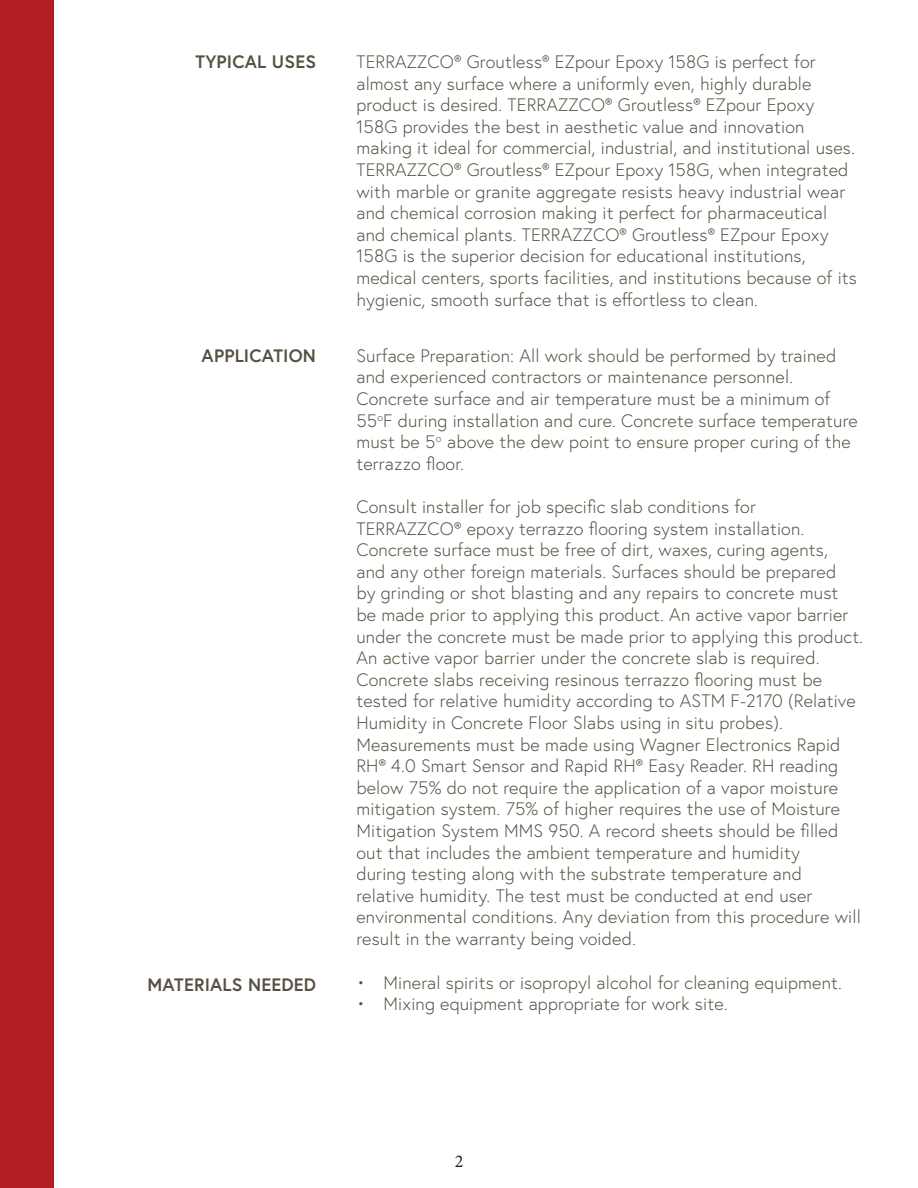
<style>
.page{position:relative;width:918px;height:1188px;background:#fff}
.page>*{position:absolute;margin:0;border:0;box-sizing:border-box;transform-origin:0 0}
.t1{font:300 18px/21.6px "Europa";letter-spacing:.01em;color:#565041}
.t2{font:700 18px "Europa";letter-spacing:.01em;color:#565041}
.t3{font:18px "Minion Pro";color:#231f20}
</style>
<div class="page">
<div style="left:0;top:0;width:54px;height:1188px;background:#b11f24"></div>
<p class="t2" style="left:196px;top:49px;width:122px">TYPICAL USES</p>
<p class="t1" style="left:356px;top:51px;width:502px">TERRAZZCO® Groutless® EZpour Epoxy 158G is perfect for almost any surface where a uniformly even, highly durable product is desired. TERRAZZCO® Groutless® EZpour Epoxy 158G provides the best in aesthetic value and innovation making it ideal for commercial, industrial, and institutional uses.<br>TERRAZZCO® Groutless® EZpour Epoxy 158G, when integrated with marble or granite aggregate resists heavy industrial wear and chemical corrosion making it perfect for pharmaceutical and chemical plants. TERRAZZCO® Groutless® EZpour Epoxy 158G is the superior decision for educational institutions, medical centers, sports facilities, and institutions because of its hygienic, smooth surface that is effortless to clean.</p>
<p class="t2" style="left:202px;top:343px;width:116px">APPLICATION</p>
<p class="t1" style="left:356px;top:344px;width:503px">Surface Preparation: All work should be performed by trained and experienced contractors or maintenance personnel.<br>Concrete surface and air temperature must be a minimum of 55<sup>o</sup>F during installation and cure. Concrete surface temperature must be 5<sup>o</sup> above the dew point to ensure proper curing of the terrazzo floor.</p>
<p class="t1" style="left:356px;top:496px;width:401px">Consult installer for job specific slab conditions for</p>
<p class="t1" style="left:356px;top:517px;width:508px">TERRAZZCO® epoxy terrazzo flooring system installation.<br>Concrete surface must be free of dirt, waxes, curing agents,<br>and any other foreign materials. Surfaces should be prepared<br>by grinding or shot blasting and any repairs to concrete must<br>be made prior to applying this product. An active vapor barrier under the concrete must be made prior to applying this product.<br>An active vapor barrier under the concrete slab is required.<br>Concrete slabs receiving resinous terrazzo flooring must be tested for relative humidity according to ASTM F-2170 (Relative Humidity in Concrete Floor Slabs using in situ probes).</p>
<p class="t1" style="left:356px;top:733px;width:506px">Measurements must be made using Wagner Electronics Rapid RH® 4.0 Smart Sensor and Rapid RH® Easy Reader. RH reading below 75% do not require the application of a vapor moisture mitigation system. 75% of higher requires the use of Moisture Mitigation System MMS 950. A record sheets should be filled out that includes the ambient temperature and humidity<br>during testing along with the substrate temperature and relative humidity. The test must be conducted at end user environmental conditions. Any deviation from this procedure will result in the warranty being voided.</p>
<p class="t2" style="left:147px;top:973px;width:170px">MATERIALS NEEDED</p>
<p class="t1" style="left:356px;top:971px;width:487px">• Mineral spirits or isopropyl alcohol for cleaning equipment.</p>
<p class="t1" style="left:356px;top:993px;width:373px">• Mixing equipment appropriate for work site.</p>
<p class="t3" style="left:455px;top:1149px;width:10px">2</p>
</div>
